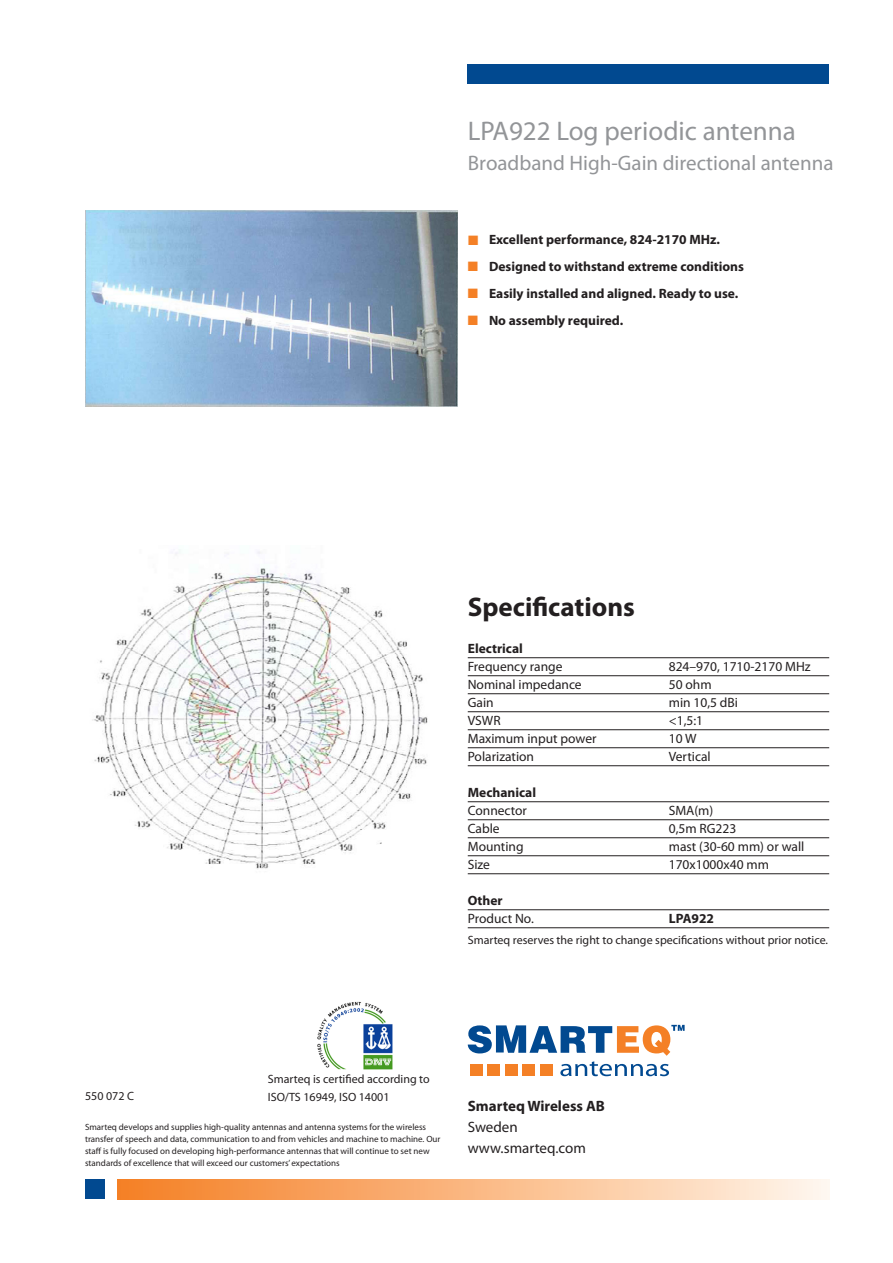
<style>
.page{position:relative;width:893px;height:1263px;background:#fff}
.page>*{position:absolute;margin:0;border:0;box-sizing:border-box;transform-origin:0 0}
.Rubrik1{font:27px "Myriad Pro";color:#939598}
.t1{font:700 27px "Myriad Pro";color:#231f20}
.Rubrik2{font:21px "Myriad Pro";color:#939598}
.t2{font:15px "Myriad Pro";color:#231f20}
.t3{font:700 15px "Myriad Pro";color:#231f20}
._2SpLinje{font:13.5px "Myriad Pro";color:#231f20}
.Punktad_rext{font:700 13.5px "Myriad Pro";color:#231f20}
._2SpLinje-2{font:700 13.5px "Myriad Pro";color:#231f20}
._2SpXLinje{font:12px/18px "Myriad Pro";color:#231f20}
.Bildtext{font:12px "Myriad Pro";color:#231f20}
.t4{font:9px/12px "Myriad Pro";color:#231f20}
.s1{color:#f48026}
</style>
<div class="page">
<div style="left:118px;top:1179px;width:711px;height:20px;background:linear-gradient(to right,#f57e21,#fff5ea)"></div>
<div style="left:85px;top:1179px;width:20px;height:20px;background:#014990"></div>
<div style="left:468px;top:64px;width:361px;height:20px;background:#014990"></div>
<svg style="left:468px;top:1025px;width:217px;height:51px"></svg>
<hr style="left:468px;top:657px;width:361px;height:1px;background:#231f20">
<hr style="left:468px;top:675px;width:361px;height:1px;background:#231f20">
<hr style="left:468px;top:693px;width:361px;height:1px;background:#231f20">
<hr style="left:468px;top:711px;width:361px;height:1px;background:#231f20">
<hr style="left:468px;top:729px;width:361px;height:1px;background:#231f20">
<hr style="left:468px;top:747px;width:361px;height:1px;background:#231f20">
<hr style="left:468px;top:765px;width:361px;height:1px;background:#231f20">
<hr style="left:468px;top:801px;width:361px;height:1px;background:#231f20">
<hr style="left:468px;top:819px;width:361px;height:1px;background:#231f20">
<hr style="left:468px;top:837px;width:361px;height:1px;background:#231f20">
<hr style="left:468px;top:855px;width:361px;height:1px;background:#231f20">
<hr style="left:468px;top:873px;width:361px;height:1px;background:#231f20">
<hr style="left:468px;top:909px;width:361px;height:1px;background:#231f20">
<hr style="left:468px;top:927px;width:361px;height:1px;background:#231f20">
<img style="left:85px;top:210px;width:373px;height:196px">
<img style="left:92px;top:549px;width:336px;height:320px">
<img style="left:317px;top:1001px;width:76px;height:68px">
<p class="Rubrik1" style="left:468px;top:114px;width:330px">LPA922 Log periodic antenna</p>
<p class="Rubrik2" style="left:468px;top:150px;width:367px">Broadband High-Gain directional antenna</p>
<p class="Punktad_rext" style="left:468px;top:231px;width:253px"><span class="s1">■</span> Excellent performance, 824-2170 MHz.</p>
<p class="Punktad_rext" style="left:468px;top:258px;width:278px"><span class="s1">■</span> Designed to withstand extreme conditions</p>
<p class="Punktad_rext" style="left:468px;top:285px;width:272px"><span class="s1">■</span> Easily installed and aligned. Ready to use.</p>
<p class="Punktad_rext" style="left:468px;top:312px;width:157px"><span class="s1">■</span> No assembly required.</p>
<p class="t1" style="left:468px;top:589px;width:169px">Specifications</p>
<p class="_2SpLinje-2" style="left:468px;top:640px;width:57px">Electrical</p>
<p class="_2SpLinje" style="left:468px;top:658px;width:96px">Frequency range</p>
<p class="_2SpLinje" style="left:669px;top:658px;width:143px">824–970, 1710-2170 MHz</p>
<p class="_2SpLinje" style="left:468px;top:676px;width:115px">Nominal impedance</p>
<p class="_2SpLinje" style="left:669px;top:676px;width:44px">50 ohm</p>
<p class="_2SpLinje" style="left:468px;top:694px;width:27px">Gain</p>
<p class="_2SpLinje" style="left:669px;top:694px;width:71px">min 10,5 dBi</p>
<p class="_2SpLinje" style="left:468px;top:712px;width:34px">VSWR</p>
<p class="_2SpLinje" style="left:669px;top:712px;width:36px">&lt;1,5:1</p>
<p class="_2SpLinje" style="left:468px;top:730px;width:130px">Maximum input power</p>
<p class="_2SpLinje" style="left:669px;top:730px;width:29px">10 W</p>
<p class="_2SpLinje" style="left:468px;top:748px;width:68px">Polarization</p>
<p class="_2SpLinje" style="left:669px;top:748px;width:43px">Vertical</p>
<p class="_2SpLinje-2" style="left:468px;top:784px;width:70px">Mechanical</p>
<p class="_2SpLinje" style="left:468px;top:802px;width:61px">Connector</p>
<p class="_2SpLinje" style="left:669px;top:802px;width:46px">SMA(m)</p>
<p class="_2SpLinje" style="left:468px;top:820px;width:33px">Cable</p>
<p class="_2SpLinje" style="left:669px;top:820px;width:69px">0,5m RG223</p>
<p class="_2SpLinje" style="left:468px;top:838px;width:57px">Mounting</p>
<p class="_2SpLinje" style="left:669px;top:838px;width:137px">mast (30-60 mm) or wall</p>
<p class="_2SpLinje" style="left:468px;top:856px;width:24px">Size</p>
<p class="_2SpLinje" style="left:669px;top:856px;width:102px">170x1000x40 mm</p>
<p class="_2SpLinje-2" style="left:468px;top:892px;width:36px">Other</p>
<p class="_2SpLinje" style="left:468px;top:910px;width:68px">Product No.</p>
<p class="_2SpLinje-2" style="left:669px;top:910px;width:47px">LPA922</p>
<p class="_2SpXLinje" style="left:468px;top:931px;width:362px">Smarteq reserves the right to change specifications without prior notice.</p>
<p class="Bildtext" style="left:85px;top:1088px;width:50px">550 072 C</p>
<p class="_2SpXLinje" style="left:268px;top:1070px;width:163px">Smarteq is certified according to<br>ISO/TS 16949, ISO 14001</p>
<p class="t4" style="left:85px;top:1121px;width:357px">Smarteq develops and supplies high-quality antennas and antenna systems for the wireless transfer of speech and data, communication to and from vehicles and machine to machine. Our staff is fully focused on developing high-performance antennas that will continue to set new standards of excellence that will exceed our customers’ expectations</p>
<p class="t3" style="left:468px;top:1096px;width:139px">Smarteq Wireless AB</p>
<p class="t2" style="left:468px;top:1118px;width:51px">Sweden</p>
<p class="t2" style="left:468px;top:1139px;width:120px">www.smarteq.com</p>
</div>
